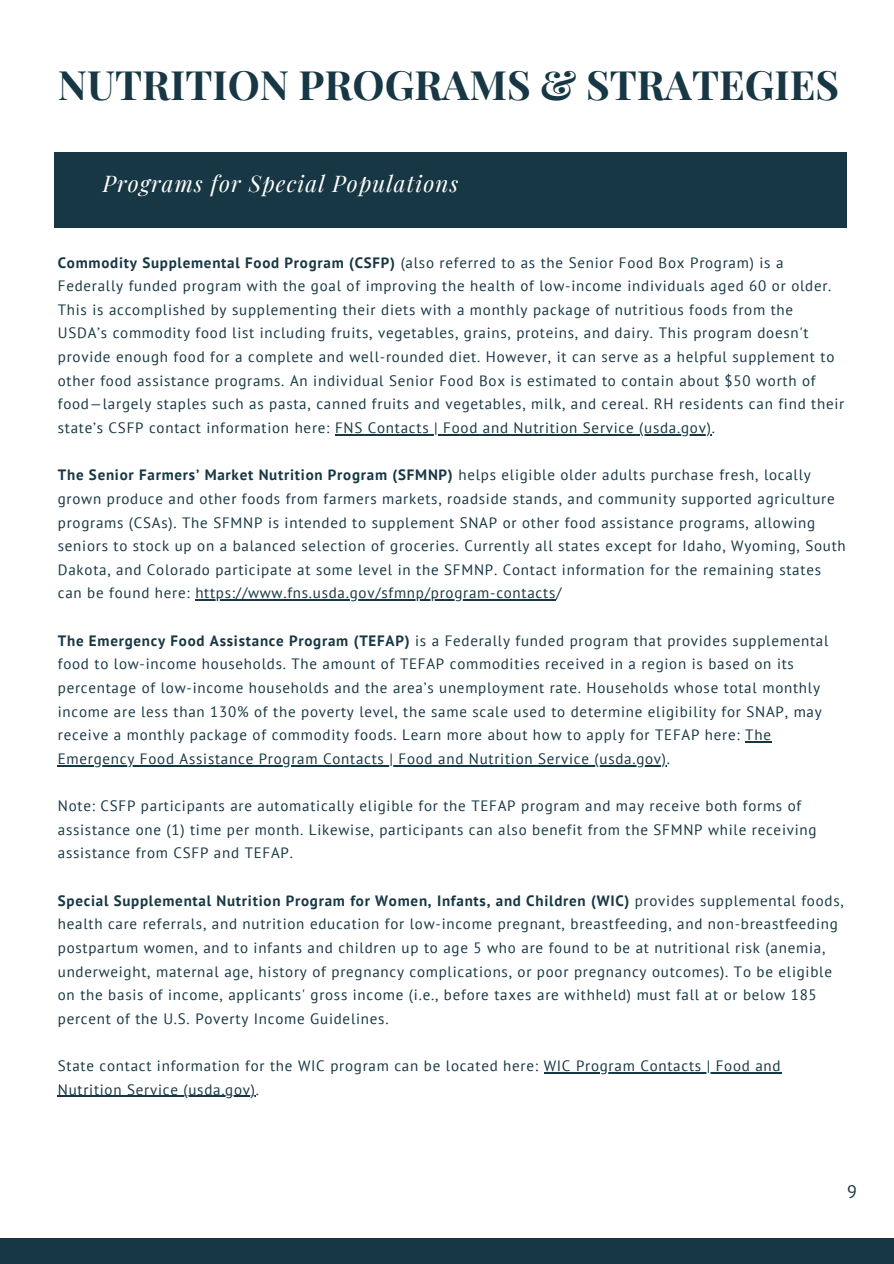
<style>
.page{position:relative;width:894px;height:1264px;background:#fff}
.page>*{position:absolute;margin:0;border:0;box-sizing:border-box;transform-origin:0 0}
.t1{font:700 40.5px "Playfair Display";color:#173744}
.t2{font:italic 22.5px "Playfair Display";letter-spacing:.05em;color:#fff}
.t3{font:18px "PT Sans";color:#173744}
.t4{font:15px/23.7px "PT Sans";letter-spacing:.05em;color:#173744}
.s1{font-weight:700}
</style>
<div class="page">
<div style="left:0;top:1238px;width:893px;height:25px;background:#173744"></div>
<div style="left:54px;top:152px;width:792px;height:75px;background:#173744"></div>
<hr style="left:335px;top:434px;width:376px;height:1px;background:#173744">
<hr style="left:195px;top:599px;width:361px;height:1px;background:#173744">
<svg style="left:745px;top:741px;width:26px;height:1px"></svg>
<hr style="left:58px;top:765px;width:608px;height:1px;background:#173744">
<hr style="left:543px;top:1072px;width:238px;height:1px;background:#173744">
<hr style="left:58px;top:1095px;width:198px;height:2px;background:#173744">
<h1 class="t1" style="left:58px;top:56px;width:782px">NUTRITION PROGRAMS &amp; STRATEGIES</h1>
<h2 class="t2" style="left:103px;top:168px;width:357px">Programs for Special Populations</h2>
<p class="t4" style="left:58px;top:250px;width:787px"><span class="s1">Commodity Supplemental Food Program (CSFP)</span> (also referred to as the Senior Food Box Program) is a Federally funded program with the goal of improving the health of low-income individuals aged 60 or older.<br>This is accomplished by supplementing their diets with a monthly package of nutritious foods from the USDA’s commodity food list including fruits, vegetables, grains, proteins, and dairy. This program doesn't provide enough food for a complete and well-rounded diet. However, it can serve as a helpful supplement to other food assistance programs. An individual Senior Food Box is estimated to contain about $50 worth of food—largely staples such as pasta, canned fruits and vegetables, milk, and cereal. RH residents can find their state’s CSFP contact information here: FNS Contacts | Food and Nutrition Service (usda.gov).</p>
<p class="t4" style="left:58px;top:463px;width:789px"><span class="s1">The Senior Farmers’ Market Nutrition Program (SFMNP)</span> helps eligible older adults purchase fresh, locally grown produce and other foods from farmers markets, roadside stands, and community supported agriculture programs (CSAs). The SFMNP is intended to supplement SNAP or other food assistance programs, allowing seniors to stock up on a balanced selection of groceries. Currently all states except for Idaho, Wyoming, South Dakota, and Colorado participate at some level in the SFMNP. Contact information for the remaining states can be found here: https://www.fns.usda.gov/sfmnp/program-contacts/</p>
<p class="t4" style="left:58px;top:628px;width:772px"><span class="s1">The Emergency Food Assistance Program (TEFAP)</span> is a Federally funded program that provides supplemental food to low-income households. The amount of TEFAP commodities received in a region is based on its percentage of low-income households and the area’s unemployment rate. Households whose total monthly income are less than 130% of the poverty level, the same scale used to determine eligibility for SNAP, may receive a monthly package of commodity foods. Learn more about how to apply for TEFAP here: The</p>
<p class="t4" style="left:58px;top:746px;width:613px">Emergency Food Assistance Program Contacts | Food and Nutrition Service (usda.gov).</p>
<p class="t4" style="left:58px;top:793px;width:760px">Note: CSFP participants are automatically eligible for the TEFAP program and may receive both forms of assistance one (1) time per month. Likewise, participants can also benefit from the SFMNP while receiving assistance from CSFP and TEFAP.</p>
<p class="t4" style="left:58px;top:888px;width:787px"><span class="s1">Special Supplemental Nutrition Program for Women, Infants, and Children (WIC)</span> provides supplemental foods, health care referrals, and nutrition education for low-income pregnant, breastfeeding, and non-breastfeeding postpartum women, and to infants and children up to age 5 who are found to be at nutritional risk (anemia,</p>
<p class="t4" style="left:58px;top:959px;width:775px">underweight, maternal age, history of pregnancy complications, or poor pregnancy outcomes). To be eligible on the basis of income, applicants' gross income (i.e., before taxes are withheld) must fall at or below 185 percent of the U.S. Poverty Income Guidelines.</p>
<p class="t4" style="left:58px;top:1053px;width:724px">State contact information for the WIC program can be located here: WIC Program Contacts | Food and</p>
<p class="t4" style="left:58px;top:1077px;width:203px">Nutrition Service (usda.gov).</p>
<p class="t3" style="left:847px;top:1179px;width:11px">9</p>
</div>
